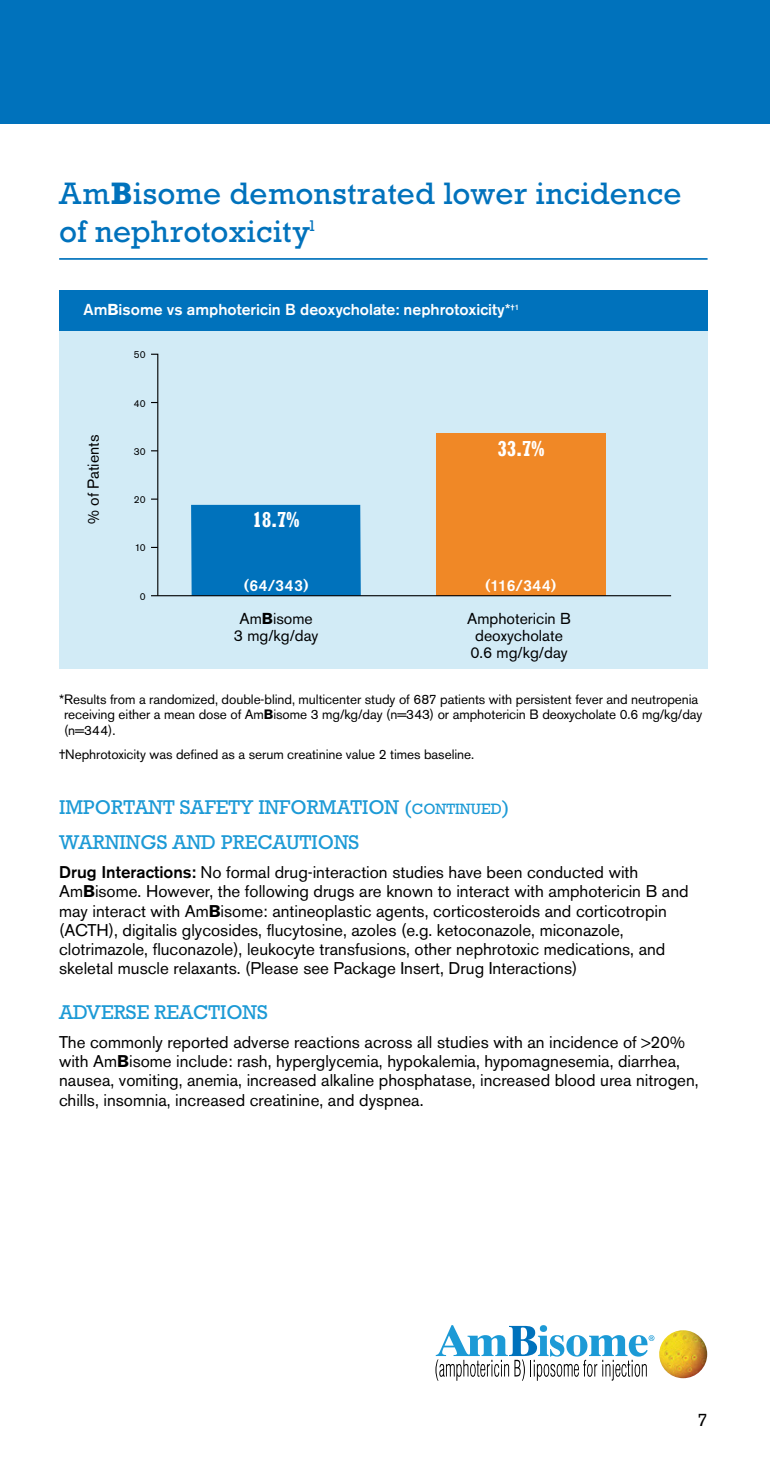
<style>
.page{position:relative;width:770px;height:1458px;background:#fff}
.page>*{position:absolute;margin:0;border:0;box-sizing:border-box;transform-origin:0 0}
.t1{font:31.5px/38.2px "Rockwell Std";letter-spacing:.01em;color:#0072bc}
.t2{font:700 condensed 21.38px "Rockwell Std";color:#fff}
.t3{font:20.25px/34.9px "Rockwell Std";color:#1c9ad6}
.t4{font:18px "Akzidenz Grotesk BE";color:#000}
.t5{font:16.88px/19.1px "Akzidenz Grotesk BE";color:#000}
.t6{font:500 15.75px "Akzidenz Grotesk BE";color:#fff}
.t7{font:15.75px/16.9px "Akzidenz Grotesk BE";color:#000;text-align:center}
.t8{font:13.5px/15.8px "Akzidenz Grotesk BE";letter-spacing:-.005em;color:#000}
.t9{font:10.12px "Akzidenz Grotesk BE";color:#000}
.s1{font-weight:700}
.s2{font-style:inherit}
.s3{font-size:15.3px}
.s4{font-weight:500}
.s5{font-size:13.5px}
</style>
<div class="page">
<hr style="left:59px;top:258px;width:648px;height:2px;background:#0072bc">
<div style="left:59px;top:331px;width:648px;height:337px;background:#d2ebf6"></div>
<div style="left:59px;top:290px;width:648px;height:41px;background:#0072bc"></div>
<svg style="left:151px;top:353px;width:8px;height:244px"></svg>
<div style="left:191px;top:505px;width:170px;height:91px;background:#0072bc"></div>
<div style="left:436px;top:433px;width:169px;height:163px;background:#f08826"></div>
<hr style="left:151px;top:595px;width:520px;height:1px;background:#000">
<img style="left:659px;top:1330px;width:48px;height:48px;border-radius:24px">
<svg style="left:435px;top:1325px;width:219px;height:56px"></svg>
<div style="left:0;top:0;width:770px;height:123px;background:#0072bc"></div>
<h1 class="t1" style="left:59px;top:174px;width:624px">Am<span class="s1">B</span>isome demonstrated lower incidence of nephrotoxicity<sup>1</sup></h1>
<p class="t6" style="left:83px;top:300px;width:437px">Am<span class="s1">B</span>isome vs amphotericin B deoxycholate: nephrotoxicity*<sup>†1</sup></p>
<p class="t9" style="left:134px;top:349px;width:13px">50</p>
<p class="t7" style="left:85px;top:524px;width:91px;rotate:-90deg">% of Patients</p>
<p class="t9" style="left:134px;top:397px;width:13px">40</p>
<p class="t9" style="left:134px;top:445px;width:13px">30</p>
<p class="t9" style="left:134px;top:494px;width:13px">20</p>
<p class="t9" style="left:135px;top:542px;width:12px">10</p>
<p class="t9" style="left:140px;top:590px;width:7px">0</p>
<p class="t2" style="left:253px;top:507px;width:48px">18.7%</p>
<p class="t2" style="left:498px;top:435px;width:48px">33.7%</p>
<p class="t6" style="left:244px;top:576px;width:66px">(64/343)</p>
<p class="t6" style="left:485px;top:576px;width:73px">(116/344)</p>
<p class="t7" style="left:234px;top:610px;width:86px">Am<span class="s1">B</span>isome<br>3 mg/kg/day</p>
<p class="t7" style="left:467px;top:610px;width:105px">Amphotericin B deoxycholate<br>0.6 mg/kg/day</p>
<p class="t8" style="left:64px;top:691px;width:639px;text-indent:-5px">*Results from a randomized, double-blind, multicenter study of 687 patients with persistent fever and neutropenia receiving either a mean dose of Am<span class="s1">B</span>isome 3 mg/kg/day (n=343) or amphotericin B deoxycholate 0.6 mg/kg/day (n=344).</p>
<p class="t8" style="left:59px;top:746px;width:416px">†Nephrotoxicity was defined as a serum creatinine value 2 times baseline.</p>
<p class="t3" style="left:59px;top:790px;width:451px">IMPORTANT SAFETY INFORMATION <span class="s2">(</span><span class="s3">CONTINUED</span><span class="s2">)<br></span>WARNINGS AND PRECAUTIONS</p>
<p class="t5" style="left:59px;top:863px;width:631px"><span class="s4">Drug Interactions:</span> No formal drug-interaction studies have been conducted with Am<span class="s1">B</span>isome. However, the following drugs are known to interact with amphotericin B and may interact with Am<span class="s1">B</span>isome: antineoplastic agents, corticosteroids and corticotropin (ACTH), digitalis glycosides, flucytosine, azoles (e.g. ketoconazole, miconazole, clotrimazole, fluconazole), leukocyte transfusions, other nephrotoxic medications, and skeletal muscle relaxants. (Please see Package Insert, Drug Interactions)</p>
<p class="t3" style="left:59px;top:994px;width:210px">ADVERSE REACTIONS</p>
<p class="t5" style="left:59px;top:1033px;width:641px">The commonly reported adverse reactions across all studies with an incidence of <span class="s5">&gt;</span>20% with Am<span class="s1">B</span>isome include: rash, hyperglycemia, hypokalemia, hypomagnesemia, diarrhea, nausea, vomiting, anemia, increased alkaline phosphatase, increased blood urea nitrogen, chills, insomnia, increased creatinine, and dyspnea.</p>
<p class="t4" style="left:697px;top:1409px;width:12px">7</p>
</div>
